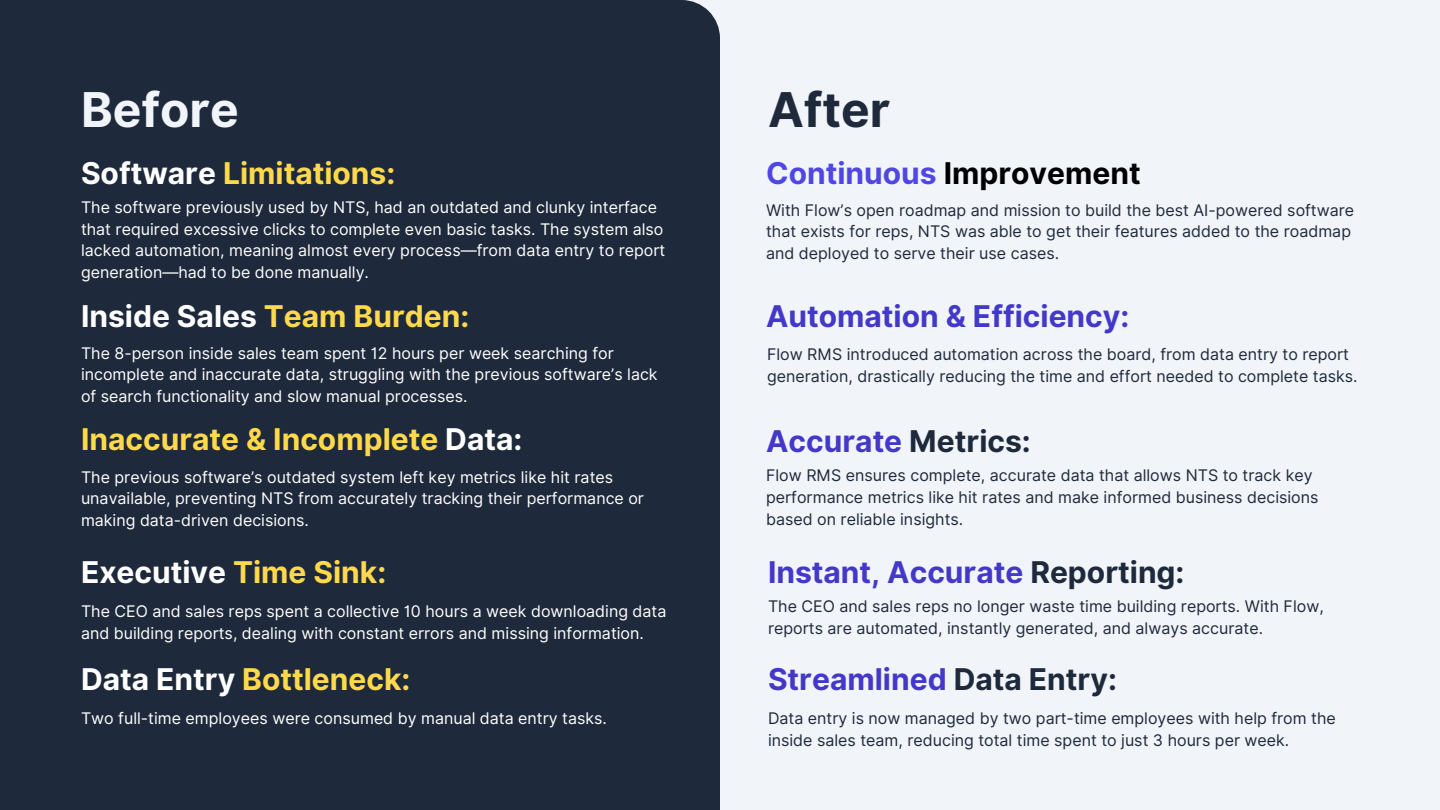
<style>
.page{position:relative;width:1440px;height:810px;background:#f1f5f9}
.page>*{position:absolute;margin:0;border:0;box-sizing:border-box;transform-origin:0 0}
.t1{font:700 48px "Inter";color:#f1f5f9}
.t2{font:700 48px "Inter";color:#1e293b}
.t3{font:700 30px "Inter";color:#4338ca}
.t4{font:700 30px "Inter";color:#fed94b}
.t5{font:700 30px "Inter";color:#fff}
.t6{font:700 30px "Inter";color:#000}
.t7{font:16px/21.8px "Inter";color:#fff}
.t8{font:16px/21.8px "Inter";color:#1e293b}
.s1{color:#fff}
.s2{color:#4f46e5}
.s3{color:#fed94b}
.s4{color:#1e293b}
</style>
<div class="page">
<div style="left:0;top:0;width:720px;height:810px;background:#1e293b"></div>
<h1 class="t1" style="left:81px;top:81px;width:159px">Before</h1>
<h2 class="t2" style="left:768px;top:81px;width:124px">After</h2>
<p class="t4" style="left:81px;top:155px;width:316px"><span class="s1">Software</span> Limitations:</p>
<h2 class="t6" style="left:766px;top:155px;width:376px"><span class="s2">Continuous</span> Improvement</h2>
<p class="t8" style="left:766px;top:199px;width:590px">With Flow’s open roadmap and mission to build the best AI-powered software that exists for reps, NTS was able to get their features added to the roadmap and deployed to serve their use cases.</p>
<h1 class="t7" style="left:81px;top:196px;width:586px">The software previously used by NTS, had an outdated and clunky interface that required excessive clicks to complete even basic tasks. The system also lacked automation, meaning almost every process—from data entry to report generation—had to be done manually.</h1>
<p class="t5" style="left:81px;top:298px;width:390px">Inside Sales <span class="s3">Team Burden:</span></p>
<h2 class="t3" style="left:766px;top:298px;width:365px">Automation &amp; Efficiency:</h2>
<p class="t7" style="left:81px;top:342px;width:578px">The 8-person inside sales team spent 12 hours per week searching for incomplete and inaccurate data, struggling with the previous software’s lack of search functionality and slow manual processes.</p>
<h2 class="t8" style="left:767px;top:343px;width:592px">Flow RMS introduced automation across the board, from data entry to report generation, drastically reducing the time and effort needed to complete tasks.</h2>
<p class="t4" style="left:81px;top:421px;width:443px">Inaccurate &amp; Incomplete <span class="s1">Data:</span></p>
<h2 class="t3" style="left:766px;top:423px;width:266px">Accurate <span class="s4">Metrics:</span></h2>
<p class="t7" style="left:81px;top:466px;width:565px">The previous software’s outdated system left key metrics like hit rates unavailable, preventing NTS from accurately tracking their performance or making data-driven decisions.</p>
<h2 class="t8" style="left:766px;top:464px;width:554px">Flow RMS ensures complete, accurate data that allows NTS to track key performance metrics like hit rates and make informed business decisions based on reliable insights.</h2>
<p class="t5" style="left:81px;top:554px;width:307px">Executive <span class="s3">Time Sink:</span></p>
<h2 class="t3" style="left:768px;top:554px;width:418px">Instant, Accurate <span class="s4">Reporting:</span></h2>
<p class="t7" style="left:81px;top:600px;width:587px">The CEO and sales reps spent a collective 10 hours a week downloading data and building reports, dealing with constant errors and missing information.</p>
<h2 class="t8" style="left:768px;top:595px;width:557px">The CEO and sales reps no longer waste time building reports. With Flow, reports are automated, instantly generated, and always accurate.</h2>
<p class="t4" style="left:81px;top:662px;width:331px"><span class="s1">Data Entry</span> Bottleneck:</p>
<h2 class="t3" style="left:768px;top:662px;width:350px">Streamlined <span class="s4">Data Entry:</span></h2>
<p class="t7" style="left:81px;top:707px;width:527px">Two full-time employees were consumed by manual data entry tasks.</p>
<h2 class="t8" style="left:768px;top:707px;width:569px">Data entry is now managed by two part-time employees with help from the inside sales team, reducing total time spent to just 3 hours per week.</h2>
</div>
